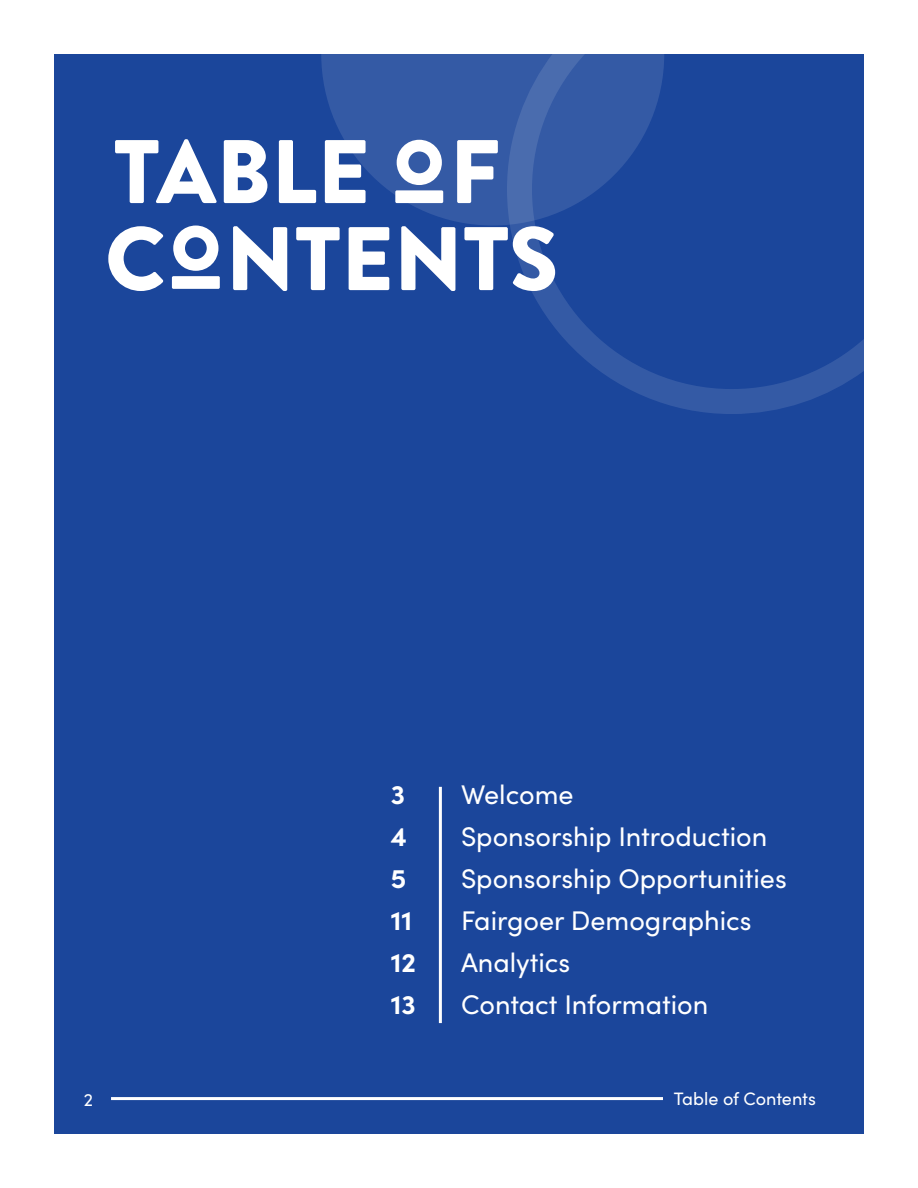
<style>
.page{position:relative;width:918px;height:1188px;background:#fff}
.page>*{position:absolute;margin:0;border:0;box-sizing:border-box;transform-origin:0 0}
.t1{font:900 90px/87px "Brandon Grotesque";color:#fff}
.t2{font:27px/42px "Sofia Pro";color:#fff}
.t3{font:700 27px/42px "Sofia Pro";color:#fff}
.t4{font:18px "Sofia Pro";letter-spacing:-.005em;color:#fff}
</style>
<div class="page">
<div style="left:54px;top:54px;width:810px;height:1079px;background:#1b469b"></div>
<svg style="left:173px;top:226px;width:45px;height:45px"></svg>
<div style="left:172px;top:276px;width:48px;height:13px;background:#fff;border-radius:2px"></div>
<hr style="left:111px;top:1097px;width:552px;height:3px;background:#fff">
<svg style="left:321px;top:54px;width:186px;height:172px;fill:#345aa5"></svg>
<hr style="left:439px;top:787px;width:3px;height:236px;background:#fff">
<svg style="left:507px;top:54px;width:357px;height:360px"></svg>
<svg style="left:397px;top:140px;width:45px;height:45px;background:#afbedb"></svg>
<div style="left:395px;top:190px;width:48px;height:13px;background:#fff;border-radius:2px"></div>
<h1 class="t1" style="left:105px;top:130px;width:455px">TABLE F<br>C NTENTS</h1>
<p class="t3" style="left:391px;top:772px;width:27px">3<br>4<br>5<br>11<br>12<br>13</p>
<p class="t2" style="left:461px;top:772px;width:327px">Welcome<br>Sponsorship Introduction<br>Sponsorship Opportunities<br>Fairgoer Demographics<br>Analytics<br>Contact Information</p>
<p class="t4" style="left:84px;top:1087px;width:11px">2</p>
<p class="t4" style="left:674px;top:1085px;width:143px">Table of Contents</p>
</div>
